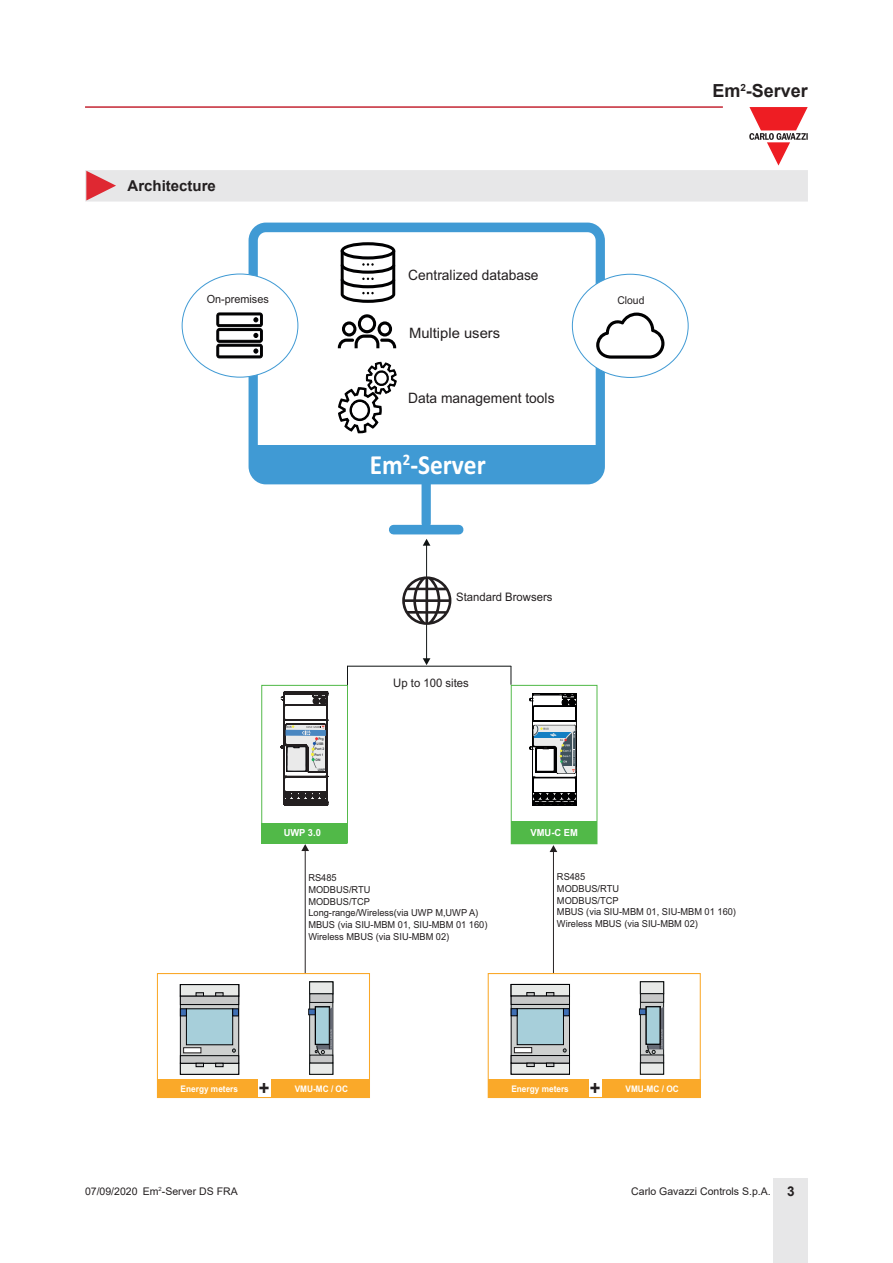
<style>
.page{position:relative;width:893px;height:1263px;background:#fff}
.page>*{position:absolute;margin:0;border:0;box-sizing:border-box;transform-origin:0 0}
.t1{font:700 27.75px "Calibri";letter-spacing:-.005em;color:#fff;scale:.92 1}
.t2{font:700 18px "Arial";color:#231f20}
.Titolo03{font:700 15px "Arial";color:#231f20}
.t3{font:14.25px "Arial";color:#231f20;scale:.96 1}
.t4{font:14.25px "Arial";color:#231f20}
.t5{font:11.7px "Arial";color:#231f20;scale:.96 1}
.t6{font:11.25px "Arial";color:#231f20;scale:.96 1}
.t7{font:10.8px "Arial";color:#231f20;scale:.96 1}
.t8{font:10.5px "Arial";color:#231f20}
.t9{font:700 9.75px "Arial";color:#fff;scale:.96 1}
.t10{font:9.6px/11.7px "Arial";color:#231f20;scale:.96 1}
.t11{font:700 9px "Arial";color:#fff;scale:.92 1}
.t12{font:700 3.45px/4.9px "Arial";color:#323539;text-align:center;scale:.96 1}
.s1{font-size:19.95px;color:#231f20}
.s2{font-weight:700;font-size:13.5px}
</style>
<div class="page">
<hr style="left:85px;top:106px;width:638px;height:2px;background:#c42633">
<div style="left:774px;top:1178px;width:34px;height:85px;background:#e7e7e8"></div>
<svg style="left:85px;top:107px;width:723px;height:95px"></svg>
<hr style="left:347px;top:666px;width:164px;height:1px;background:#0f1313">
<hr style="left:553px;top:851px;width:1px;height:133px;background:#231f20">
<svg style="left:550px;top:845px;width:7px;height:7px"></svg>
<div style="left:511px;top:685px;width:86px;height:159px;border:1px solid #51b948"></div>
<hr style="left:305px;top:850px;width:1px;height:134px;background:#231f20">
<svg style="left:301px;top:844px;width:8px;height:7px"></svg>
<div style="left:261px;top:685px;width:87px;height:158px;border:1px solid #51b948"></div>
<div style="left:248px;top:223px;width:357px;height:261px;border:9px solid #409ad4;border-radius:13px"></div>
<div style="left:157px;top:973px;width:212px;height:124px;background:#fff"></div>
<div style="left:157px;top:973px;width:213px;height:125px;border:1px solid #faa828"></div>
<div style="left:512px;top:822px;width:85px;height:22px;background:#51b948"></div>
<div style="left:262px;top:823px;width:85px;height:20px;background:#51b948"></div>
<div style="left:158px;top:1079px;width:100px;height:19px;background:#faa929"></div>
<div style="left:271px;top:1079px;width:99px;height:19px;background:#faa929"></div>
<svg style="left:529px;top:693px;width:48px;height:113px"></svg>
<svg style="left:281px;top:692px;width:47px;height:113px"></svg>
<hr style="left:426px;top:544px;width:1px;height:115px;background:#0f1313">
<svg style="left:423px;top:658px;width:7px;height:7px"></svg>
<svg style="left:423px;top:539px;width:7px;height:7px"></svg>
<div style="left:251px;top:446px;width:348px;height:29px;background:#409ad4"></div>
<svg style="left:402px;top:576px;width:49px;height:49px"></svg>
<svg style="left:180px;top:1005px;width:59px;height:50px"></svg>
<div style="left:180px;top:984px;width:59px;height:12px;background:#e7e9e7;border:1px solid #000104"></div>
<div style="left:180px;top:1063px;width:59px;height:11px;background:#e8eae8;border:1px solid #000104"></div>
<div style="left:186px;top:1009px;width:47px;height:36px;background:#a7cfda;border:1px solid #000104"></div>
<div style="left:232px;top:1008px;width:7px;height:8px;background:#3f6fb4;border:1px solid #000104"></div>
<div style="left:180px;top:1008px;width:7px;height:8px;background:#3f6fb4;border:1px solid #000104"></div>
<svg style="left:232px;top:1049px;width:4px;height:3px"></svg>
<svg style="left:183px;top:1047px;width:18px;height:6px"></svg>
<svg style="left:196px;top:992px;width:8px;height:4px"></svg>
<svg style="left:215px;top:992px;width:8px;height:4px"></svg>
<div style="left:180px;top:996px;width:59px;height:9px;background:#c7c8c8;border:1px solid #000104"></div>
<div style="left:180px;top:1055px;width:59px;height:8px;background:#c7c8c8;border:1px solid #000104"></div>
<svg style="left:196px;top:1063px;width:8px;height:4px"></svg>
<svg style="left:215px;top:1063px;width:8px;height:4px"></svg>
<svg style="left:309px;top:994px;width:24px;height:69px"></svg>
<div style="left:309px;top:982px;width:24px;height:12px;background:#e7e9e7"></div>
<div style="left:309px;top:1063px;width:24px;height:11px;background:#e8eae8"></div>
<svg style="left:308px;top:1009px;width:7px;height:6px"></svg>
<div style="left:315px;top:1006px;width:15px;height:39px;background:#101316"></div>
<div style="left:310px;top:993px;width:23px;height:10px;background:#c7c8c8;border:1px solid #101315"></div>
<div style="left:310px;top:1055px;width:23px;height:8px;background:#c7c8c8"></div>
<svg style="left:315px;top:1007px;width:18px;height:51px"></svg>
<hr style="left:329px;top:1008px;width:1px;height:41px;background:#231f20">
<svg style="left:341px;top:242px;width:54px;height:61px"></svg>
<svg style="left:338px;top:314px;width:58px;height:34px"></svg>
<svg style="left:338px;top:361px;width:59px;height:73px"></svg>
<div style="left:182px;top:274px;width:116px;height:103px;background:#fff;border-radius:50%"></div>
<svg style="left:216px;top:313px;width:47px;height:45px"></svg>
<div style="left:572px;top:274px;width:116px;height:103px;background:#fff;border-radius:50%"></div>
<svg style="left:596px;top:313px;width:68px;height:46px"></svg>
<div style="left:421px;top:484px;width:10px;height:39px;background:#409ad4"></div>
<div style="left:393px;top:525px;width:66px;height:9px;background:#409ad4"></div>
<div style="left:488px;top:973px;width:213px;height:125px;background:#fff;border:1px solid #faa828"></div>
<div style="left:488px;top:1079px;width:101px;height:18px;background:#faa929"></div>
<div style="left:602px;top:1079px;width:99px;height:18px;background:#faa929"></div>
<div style="left:511px;top:984px;width:59px;height:90px;background:#ced0cf;border:1px solid #000104"></div>
<div style="left:511px;top:984px;width:59px;height:12px;background:#e7e9e7;border:1px solid #000104"></div>
<div style="left:511px;top:1063px;width:59px;height:11px;background:#e8eae8;border:1px solid #000104"></div>
<div style="left:517px;top:1008px;width:47px;height:37px;background:#a7cfda;border:1px solid #000104"></div>
<div style="left:563px;top:1008px;width:7px;height:8px;background:#3f6fb4;border:1px solid #000104"></div>
<svg style="left:511px;top:1008px;width:6px;height:8px"></svg>
<svg style="left:563px;top:1048px;width:3px;height:4px"></svg>
<svg style="left:514px;top:1047px;width:18px;height:6px"></svg>
<svg style="left:526px;top:992px;width:9px;height:4px"></svg>
<svg style="left:546px;top:992px;width:8px;height:4px"></svg>
<div style="left:511px;top:996px;width:59px;height:9px;background:#c7c8c8;border:1px solid #000104"></div>
<div style="left:511px;top:1055px;width:59px;height:8px;background:#c7c8c8;border:1px solid #000104"></div>
<svg style="left:526px;top:1063px;width:9px;height:4px"></svg>
<svg style="left:546px;top:1063px;width:8px;height:4px"></svg>
<svg style="left:640px;top:1002px;width:24px;height:53px"></svg>
<div style="left:640px;top:981px;width:24px;height:13px;background:#e7e9e7;border:1px solid #0f1313"></div>
<div style="left:640px;top:1062px;width:24px;height:12px;background:#e8eae8;border:1px solid #0f1313"></div>
<svg style="left:639px;top:1008px;width:7px;height:7px"></svg>
<div style="left:646px;top:1006px;width:14px;height:38px;background:#0a0e11"></div>
<div style="left:640px;top:993px;width:24px;height:9px;background:#c7c8c8;border:1px solid #101315"></div>
<div style="left:640px;top:1055px;width:24px;height:8px;background:#c7c8c8;border:1px solid #101315"></div>
<svg style="left:646px;top:1007px;width:18px;height:51px"></svg>
<hr style="left:660px;top:1007px;width:1px;height:42px;background:#231f20">
<svg style="left:347px;top:667px;width:1px;height:18px"></svg>
<svg style="left:511px;top:666px;width:1px;height:19px"></svg>
<p class="Titolo03" style="left:128px;top:175px;width:90px">Architecture</p>
<p class="t3" style="left:408px;top:265px;width:137px">Centralized database</p>
<p class="t6" style="left:207px;top:291px;width:66px">On-premises</p>
<p class="t7" style="left:617px;top:293px;width:30px">Cloud</p>
<p class="t4" style="left:409px;top:324px;width:93px">Multiple users</p>
<p class="t3" style="left:408px;top:388px;width:154px">Data management tools</p>
<p class="t1" style="left:370px;top:445px;width:128px">Em<sup>2</sup>-Server</p>
<p class="t5" style="left:456px;top:589px;width:102px">Standard Browsers</p>
<p class="t12" style="left:317px;top:736px;width:9px">Prg<br>USB</p>
<p class="t12" style="left:315px;top:747px;width:11px">Port 2</p>
<p class="t12" style="left:314px;top:752px;width:11px">Port 1</p>
<p class="t12" style="left:315px;top:757px;width:7px">ON</p>
<p class="t12" style="left:318px;top:767px;width:9px">UWP</p>
<p class="t5" style="left:393px;top:675px;width:80px">Up to 100 sites</p>
<p class="t9" style="left:284px;top:826px;width:40px">UWP 3.0</p>
<p class="t9" style="left:531px;top:825px;width:51px">VMU-C EM</p>
<h2 class="t2" style="left:712px;top:78px;width:97px">Em<sup>2</sup>-Server</h2>
<p class="t10" style="left:308px;top:872px;width:188px">RS485<br>MODBUS/RTU<br>MODBUS/TCP<br>Long-range/Wireless(via UWP M,UWP A)<br>MBUS (via SIU-MBM 01, SIU-MBM 01 160)<br>Wireless MBUS (via SIU-MBM 02)</p>
<p class="t10" style="left:557px;top:871px;width:188px">RS485<br>MODBUS/RTU<br>MODBUS/TCP<br>MBUS (via SIU-MBM 01, SIU-MBM 01 160)<br>Wireless MBUS (via SIU-MBM 02)</p>
<p class="t11" style="left:181px;top:1083px;width:98px">Energy meters <span class="s1">+</span></p>
<p class="t11" style="left:295px;top:1083px;width:59px">VMU-MC / OC</p>
<p class="t11" style="left:511px;top:1082px;width:98px">Energy meters <span class="s1">+</span></p>
<p class="t11" style="left:625px;top:1082px;width:59px">VMU-MC / OC</p>
<p class="t8" style="left:85px;top:1183px;width:54px">07/09/2020</p>
<p class="t8" style="left:143px;top:1183px;width:96px">Em<sup>2</sup>-Server DS FRA</p>
<p class="t8" style="left:631px;top:1183px;width:165px">Carlo Gavazzi Controls S.p.A. <span class="s2">3</span></p>
</div>
